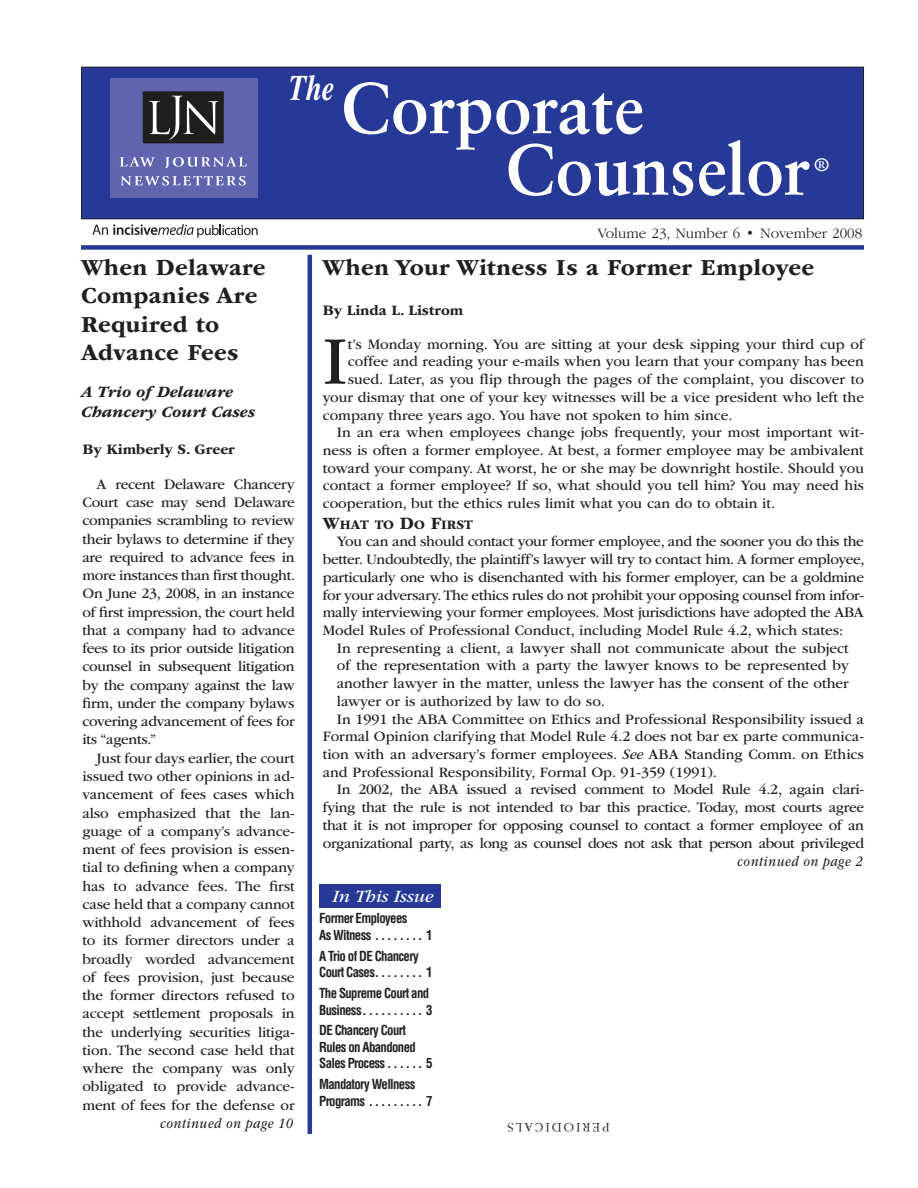
<style>
.page{position:relative;width:918px;height:1188px;background:#fff}
.page>*{position:absolute;margin:0;border:0;box-sizing:border-box;transform-origin:0 0}
.t1{font:700 72px/61.5px "Sabon LT Std";color:#fff;scale:.95 1}
.t2{font:70.8px "ITC Garamond Std";color:#231f20}
.t3{font:italic 700 36px "Times LT Std";color:#fff;scale:.79 1}
.t4{font:700 24px/28.5px "ITC Garamond Std";letter-spacing:.015em;color:#231f20}
.t5{font:italic 18px "ITC Garamond Std";color:#fff}
.t6{font:700 18px "Sabon LT Std";color:#fff;scale:1.06 1}
.t7{font:italic 700 16.5px/20.1px "ITC Garamond Std";color:#231f20}
.t8{font:15px/18.3px "ITC Garamond Std";color:#231f20;text-align:justify}
.t9{font:15px "ITC Garamond Std";letter-spacing:-.02em;color:#231f20}
.t10{font:15px "ITC Garamond Std";letter-spacing:-.03em;color:#231f20}
.t11{font:700 15px "ITC Garamond Std";color:#231f20}
.t12{font:italic 15px "ITC Garamond Std";letter-spacing:.05em;color:#231f20;scale:.82 1}
.t13{font:300 15px "ITC Garamond Std";color:#231f20}
.t14{font:700 condensed 13.5px/16.5px "Helvetica LT Std";letter-spacing:-.05em;color:#231f20;scale:.95 1}
.t15{font:700 13.5px "ITC Garamond Std";color:#231f20}
.t16{font:300 13.5px "ITC Garamond Std";letter-spacing:.15em;color:#231f20}
.s1{font-size:18px}
.s2{font-style:italic}
</style>
<div class="page">
<div style="left:319px;top:884px;width:122px;height:24px;background:#263996"></div>
<hr style="left:308px;top:255px;width:4px;height:879px;background:#263996">
<div style="left:81px;top:245px;width:783px;height:5px;background:#263996"></div>
<div style="left:81px;top:67px;width:783px;height:152px;background:#263996"></div>
<div style="left:81px;top:67px;width:783px;height:152px;border:1px solid #231f20"></div>
<div style="left:110px;top:78px;width:148px;height:120px;background:#6064ae"></div>
<div style="left:143px;top:91px;width:81px;height:52px;background:#201d1e"></div>
<svg style="left:149px;top:96px;width:69px;height:44px"></svg>
<svg style="left:120px;top:157px;width:35px;height:10px"></svg>
<svg style="left:165px;top:157px;width:82px;height:11px"></svg>
<svg style="left:121px;top:176px;width:125px;height:10px"></svg>
<svg style="left:92px;top:224px;width:166px;height:14px"></svg>
<h3 class="t3" style="left:289px;top:66px;width:60px">The</h3>
<h1 class="t1" style="left:506px;top:76px;width:322px;text-indent:-165px">Corporate<br>Counselor</h1>
<p class="t6" style="left:814px;top:153px;width:16px">®</p>
<p class="t13" style="left:597px;top:225px;width:266px">Volume 23, Number 6 • November 2008</p>
<h3 class="t4" style="left:81px;top:253px;width:186px">When Delaware</h3>
<h3 class="t4" style="left:323px;top:253px;width:493px">When Your Witness Is a Former Employee</h3>
<h3 class="t4" style="left:81px;top:282px;width:178px">Companies Are<br>Required to<br>Advance Fees</h3>
<p class="t7" style="left:81px;top:382px;width:176px">A Trio of Delaware<br>Chancery Court Cases</p>
<p class="t11" style="left:323px;top:301px;width:142px">By Linda L. Listrom</p>
<h2 class="t2" style="left:323px;top:323px;width:27px">I</h2>
<p class="t8" style="left:348px;top:335px;width:518px">t’s Monday morning. You are sitting at your desk sipping your third cup of</p>
<p class="t8" style="left:348px;top:353px;width:518px">coffee and reading your e-mails when you learn that your company has been</p>
<p class="t8" style="left:348px;top:370px;width:518px">sued. Later, as you flip through the pages of the complaint, you discover to</p>
<p class="t8" style="left:323px;top:388px;width:543px">your dismay that one of your key witnesses will be a vice president who left the</p>
<p class="t8" style="left:323px;top:406px;width:411px">company three years ago. You have not spoken to him since.</p>
<p class="t8" style="left:337px;top:424px;width:529px">In an era when employees change jobs frequently, your most important wit-</p>
<p class="t8" style="left:323px;top:441px;width:543px">ness is often a former employee. At best, a former employee may be ambivalent</p>
<p class="t8" style="left:323px;top:459px;width:543px">toward your company. At worst, he or she may be downright hostile. Should you</p>
<p class="t8" style="left:323px;top:477px;width:543px">contact a former employee? If so, what should you tell him? You may need his</p>
<p class="t8" style="left:323px;top:494px;width:454px">cooperation, but the ethics rules limit what you can do to obtain it.</p>
<p class="t15" style="left:323px;top:517px;width:152px"><span class="s1">W</span>HAT TO <span class="s1">D</span>O <span class="s1">F</span>IRST</p>
<p class="t8" style="left:323px;top:533px;width:543px;line-height:17.7px;text-indent:14px">You can and should contact your former employee, and the sooner you do this the better. Undoubtedly, the plaintiff’s lawyer will try to contact him. A former employee, particularly one who is disenchanted with his former employer, can be a goldmine for your adversary. The ethics rules do not prohibit your opposing counsel from infor&shy;mally interviewing your former employees. Most jurisdictions have adopted the ABA Model Rules of Professional Conduct, including Model Rule 4.2, which states:</p>
<p class="t8" style="left:337px;top:639px;width:514px">In representing a client, a lawyer shall not communicate about the subject</p>
<p class="t8" style="left:337px;top:657px;width:514px">of the representation with a party the lawyer knows to be represented by</p>
<p class="t8" style="left:337px;top:674px;width:514px">another lawyer in the matter, unless the lawyer has the consent of the other</p>
<p class="t8" style="left:337px;top:692px;width:270px">lawyer or is authorized by law to do so.</p>
<p class="t8" style="left:337px;top:710px;width:529px">In 1991 the ABA Committee on Ethics and Professional Responsibility issued a</p>
<p class="t8" style="left:323px;top:728px;width:543px">Formal Opinion clarifying that Model Rule 4.2 does not bar ex parte communica-</p>
<p class="t8" style="left:323px;top:745px;width:543px">tion with an adversary’s former employees. <span class="s2">See</span> ABA Standing Comm. on Ethics</p>
<p class="t8" style="left:323px;top:763px;width:396px">and Professional Responsibility, Formal Op. 91-359 (1991).</p>
<p class="t9" style="left:337px;top:781px;width:529px">In 2002, the ABA issued a revised comment to Model Rule 4.2, again clari-</p>
<p class="t9" style="left:323px;top:799px;width:543px">fying that the rule is not intended to bar this practice. Today, most courts agree</p>
<p class="t9" style="left:323px;top:817px;width:543px">that it is not improper for opposing counsel to contact a former employee of an</p>
<p class="t10" style="left:323px;top:835px;width:543px">organizational party, as long as counsel does not ask that person about privileged</p>
<p class="t5" style="left:332px;top:887px;width:102px">In This Issue</p>
<p class="t14" style="left:319px;top:910px;width:121px">Former Employees<br>As Witness . . . . . . . . 1</p>
<p class="t14" style="left:319px;top:947px;width:121px">A Trio of DE Chancery<br>Court Cases . . . . . . . . 1</p>
<p class="t14" style="left:319px;top:985px;width:121px">The Supreme Court and<br>Business . . . . . . . . . . 3</p>
<p class="t14" style="left:319px;top:1022px;width:121px">DE Chancery Court<br>Rules on Abandoned<br>Sales Process . . . . . . 5</p>
<p class="t14" style="left:319px;top:1076px;width:121px">Mandatory Wellness<br>Programs . . . . . . . . . 7</p>
<p class="t16" style="left:610px;top:1134px;width:104px;rotate:-180deg">PERIODICALS</p>
<p class="t11" style="left:82px;top:441px;width:154px">By Kimberly S. Greer</p>
<p class="t8" style="left:82px;top:475px;width:214px;text-indent:14px">A recent Delaware Chancery Court case may send Delaware companies scrambling to review their bylaws to determine if they are required to advance fees in more instances than first thought.<br>On June 23, 2008, in an instance of first impression, the court held that a company had to advance fees to its prior outside litigation counsel in subsequent litigation by the company against the law firm, under the company bylaws covering advancement of fees for its “agents.”</p>
<p class="t8" style="left:82px;top:749px;width:214px;text-indent:14px">Just four days earlier, the court issued two other opinions in ad&shy;vancement of fees cases which also emphasized that the lan&shy;guage of a company’s advance&shy;ment of fees provision is essen&shy;tial to defining when a company has to advance fees. The first case held that a company cannot withhold advancement of fees to its former directors under a broadly worded advancement of fees provision, just because the former directors refused to accept settlement proposals in the underlying securities litiga&shy;tion. The second case held that where the company was only obligated to provide advance&shy;ment of fees for the defense or</p>
<p class="t12" style="left:737px;top:853px;width:154px">continued on page 2</p>
<p class="t12" style="left:160px;top:1115px;width:163px">continued on page 10</p>
</div>
